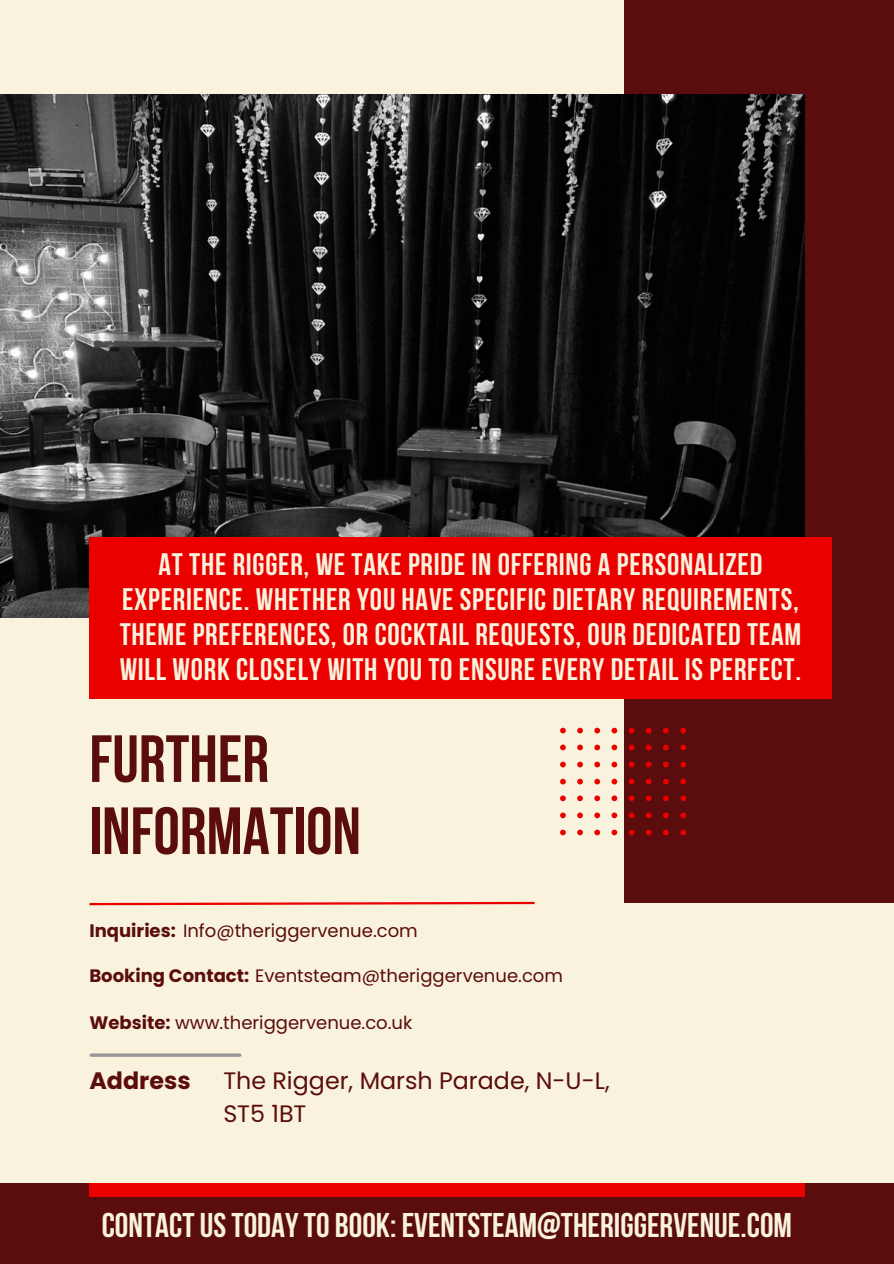
<style>
.page{position:relative;width:894px;height:1264px;background:#fff}
.page>*{position:absolute;margin:0;border:0;box-sizing:border-box;transform-origin:0 0}
.t1{font:700 66.6px/72px "Bebas Neue";color:#5a0d0c}
.t2{font:700 34.2px "Bebas Neue";color:#f9f2dd}
.t3{font:700 31.05px/35px "Bebas Neue";letter-spacing:.025em;color:#f9f2dd;text-align:center}
.t4{font:23.7px/32.7px "Poppins";color:#5a0d0c}
.t5{font:700 23.7px "Poppins";color:#5a0d0c}
.t6{font:18px "Poppins";color:#5a0d0c}
.s1{font-weight:700}
</style>
<div class="page">
<div style="left:0;top:0;width:893px;height:1263px;background:#f9f2dd"></div>
<hr style="left:91px;top:1053px;width:149px;height:3px;background:#989898">
<div style="left:624px;top:0;width:269px;height:903px;background:#5a0d0c"></div>
<img style="left:0;top:95px;width:804px;height:522px">
<div style="left:89px;top:537px;width:742px;height:161px;background:#eb0000"></div>
<div style="left:0;top:1183px;width:893px;height:80px;background:#5a0d0c"></div>
<div style="left:89px;top:1183px;width:715px;height:13px;background:#eb0000"></div>
<svg style="left:89px;top:901px;width:446px;height:5px"></svg>
<svg style="left:560px;top:727px;width:127px;height:108px"></svg>
<p class="t3" style="left:120px;top:549px;width:683px">AT THE RIGGER, WE TAKE PRIDE IN OFFERING A PERSONALIZED EXPERIENCE. WHETHER YOU HAVE SPECIFIC DIETARY REQUIREMENTS, THEME PREFERENCES, OR COCKTAIL REQUESTS, OUR DEDICATED TEAM WILL WORK CLOSELY WITH YOU TO ENSURE EVERY DETAIL IS PERFECT.</p>
<p class="t1" style="left:89px;top:729px;width:273px">FURTHER<br>INFORMATION</p>
<p class="t6" style="left:89px;top:918px;width:330px"><span class="s1">Inquiries:</span> Info@theriggervenue.com</p>
<p class="t6" style="left:89px;top:962px;width:475px"><span class="s1">Booking Contact:</span> Eventsteam@theriggervenue.com</p>
<p class="t6" style="left:89px;top:1010px;width:324px"><span class="s1">Website:</span> www.theriggervenue.co.uk</p>
<p class="t5" style="left:89px;top:1064px;width:103px">Address</p>
<p class="t4" style="left:223px;top:1064px;width:388px">The Rigger, Marsh Parade, N-U-L,<br>ST5 1BT</p>
<p class="t2" style="left:102px;top:1211px;width:691px">CONTACTUSTODAYTO BOOK: EVENTSTEAM@THERIGGERVENUE.COM</p>
</div>
